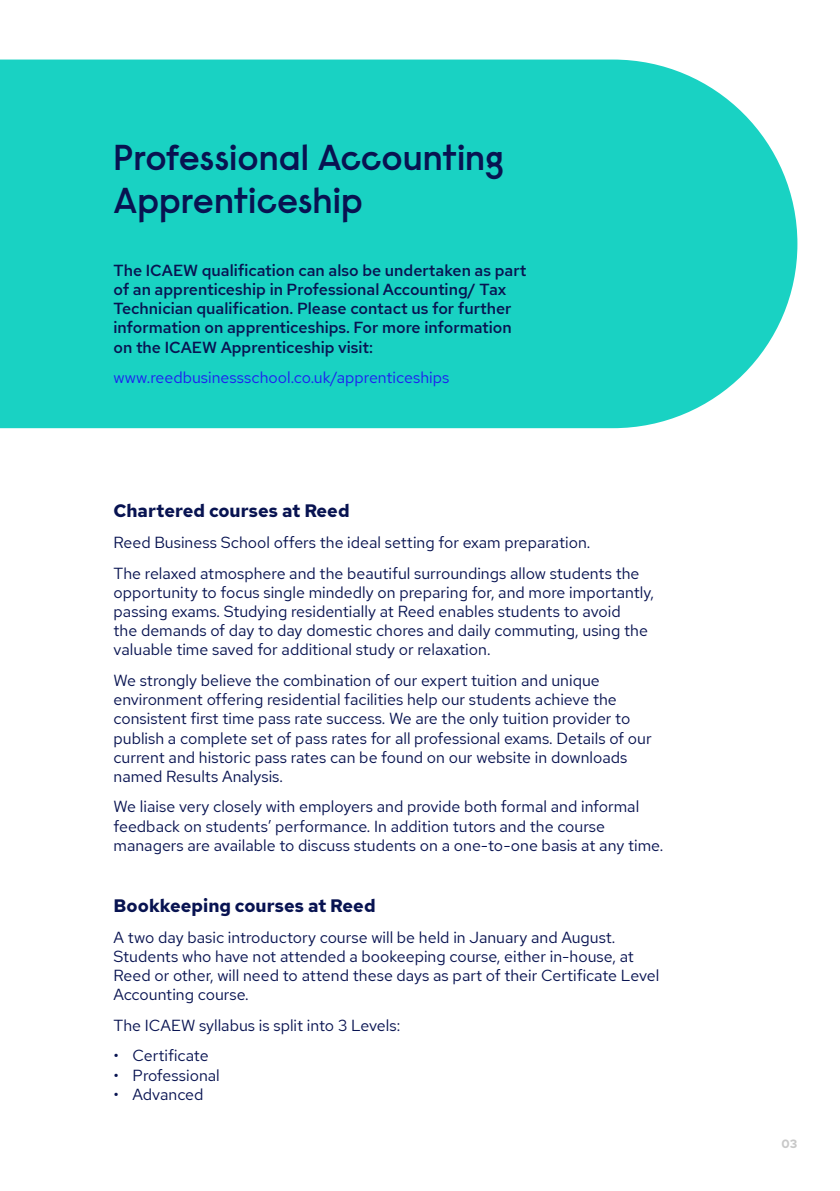
<style>
.page{position:relative;width:840px;height:1191px;background:#fff}
.page>*{position:absolute;margin:0;border:0;box-sizing:border-box;transform-origin:0 0}
.t1{font:600 36px/43.2px "Raisonne Pro";color:#081351}
.t2{font:700 18px "Red Hat Text";color:#081351}
.t3{font:16px/19.2px "Red Hat Text";color:#081351}
.t4{font:500 16px/19.2px "Red Hat Text";color:#081351}
.t5{font:16px "Red Hat Text";color:#1e1ef0}
.t6{font:700 12px "Red Hat Text";color:#c8c8c8}
</style>
<div class="page">
<div style="left:0;top:60px;width:797px;height:368px;background:#19d2c3"></div>
<h1 class="t1" style="left:113px;top:135px;width:392px">Professional Accounting<br>Apprenticeship</h1>
<p class="t4" style="left:113px;top:260px;width:414px">The ICAEW qualification can also be undertaken as part of an apprenticeship in Professional Accounting/ Tax Technician qualification. Please contact us for further information on apprenticeships. For more information on the ICAEW Apprenticeship visit:</p>
<p class="t5" style="left:113px;top:367px;width:337px">www.reedbusinessschool.co.uk/apprenticeships</p>
<p class="t2" style="left:113px;top:499px;width:237px">Chartered courses at Reed</p>
<p class="t3" style="left:113px;top:527px;width:527px;line-height:30.6px">Reed Business School offers the ideal setting for exam preparation.<br>The relaxed atmosphere and the beautiful surroundings allow students the</p>
<p class="t3" style="left:113px;top:582px;width:541px">opportunity to focus single mindedly on preparing for, and more importantly, passing exams. Studying residentially at Reed enables students to avoid<br>the demands of day to day domestic chores and daily commuting, using the valuable time saved for additional study or relaxation.</p>
<p class="t3" style="left:113px;top:670px;width:539px">We strongly believe the combination of our expert tuition and unique environment offering residential facilities help our students achieve the consistent first time pass rate success. We are the only tuition provider to publish a complete set of pass rates for all professional exams. Details of our current and historic pass rates can be found on our website in downloads named Results Analysis.</p>
<p class="t3" style="left:113px;top:797px;width:551px">We liaise very closely with employers and provide both formal and informal feedback on students’ performance. In addition tutors and the course managers are available to discuss students on a one-to-one basis at any time.</p>
<p class="t2" style="left:113px;top:894px;width:263px">Bookkeeping courses at Reed</p>
<p class="t3" style="left:113px;top:927px;width:547px">A two day basic introductory course will be held in January and August.<br>Students who have not attended a bookeeping course, either in-house, at Reed or other, will need to attend these days as part of their Certificate Level Accounting course.</p>
<p class="t3" style="left:113px;top:1015px;width:288px">The ICAEW syllabus is split into 3 Levels:</p>
<p class="t3" style="left:113px;top:1046px;width:97px">• Certificate</p>
<p class="t3" style="left:113px;top:1065px;width:108px">• Professional</p>
<p class="t3" style="left:113px;top:1084px;width:91px">• Advanced</p>
<p class="t6" style="left:781px;top:1136px;width:17px">03</p>
</div>
